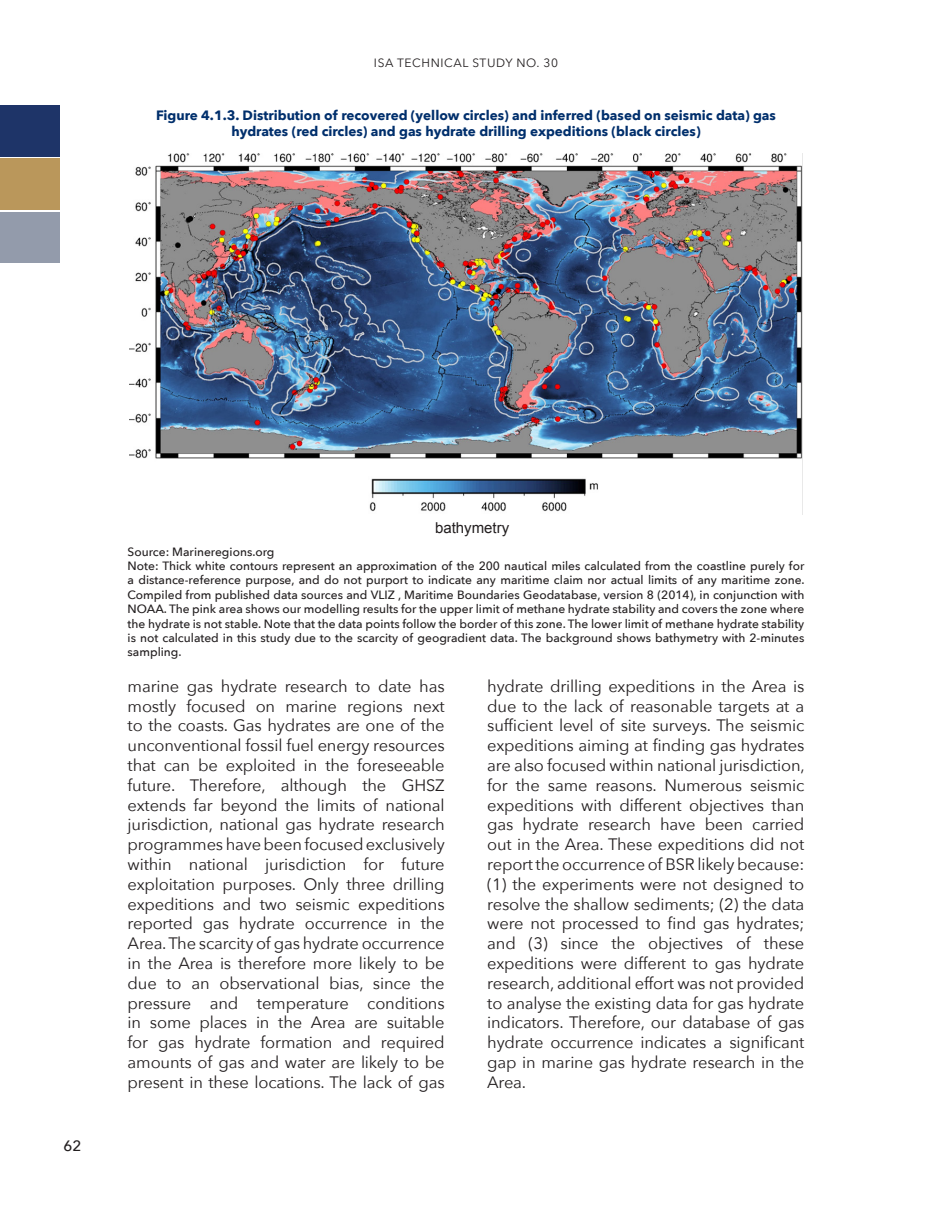
<style>
.page{position:relative;width:932px;height:1215px;background:#fff}
.page>*{position:absolute;margin:0;border:0;box-sizing:border-box;transform-origin:0 0}
.t1{font:16.5px/19.8px "Avenir Next";letter-spacing:-.01em;color:#231f20;text-align:justify}
.t2{font:15px "Arial";color:#231f20}
.t3{font:500 15px "Avenir Next";color:#231f20}
.t4{font:700 13.5px/16.2px "Avenir Next";color:#002f6c;text-align:center}
.t5{font:500 12px/14.4px "Avenir Next";color:#231f20;text-align:justify}
.t6{font:12px "Avenir Next";letter-spacing:.05em;color:#231f20}
</style>
<div class="page">
<div style="left:0;top:105px;width:60px;height:51px;background:#1e3468"></div>
<div style="left:0;top:158px;width:60px;height:52px;background:#ba975b"></div>
<div style="left:0;top:212px;width:60px;height:51px;background:#939bab"></div>
<img style="left:129px;top:153px;width:673px;height:359px">
<p class="t6" style="left:374px;top:53px;width:185px">ISA TECHNICAL STUDY NO. 30</p>
<p class="t4" style="left:156px;top:107px;width:621px">Figure 4.1.3. Distribution of recovered (yellow circles) and inferred (based on seismic data) gas hydrates (red circles) and gas hydrate drilling expeditions (black circles)</p>
<p class="t3" style="left:64px;top:1133px;width:19px">62</p>
<p class="t2" style="left:435px;top:518px;width:76px">bathymetry</p>
<p class="t5" style="left:128px;top:544px;width:148px">Source: Marineregions.org</p>
<p class="t5" style="left:128px;top:558px;width:678px">Note: Thick white contours represent an approximation of the 200 nautical miles calculated from the coastline purely for a distance-reference purpose, and do not purport to indicate any maritime claim nor actual limits of any maritime zone.<br>Compiled from published data sources and VLIZ , Maritime Boundaries Geodatabase, version 8 (2014), in conjunction with NOAA. The pink area shows our modelling results for the upper limit of methane hydrate stability and covers the zone where the hydrate is not stable. Note that the data points follow the border of this zone. The lower limit of methane hydrate stability is not calculated in this study due to the scarcity of geogradient data. The background shows bathymetry with 2-minutes sampling.</p>
<p class="t1" style="left:128px;top:675px;width:318px">marine gas hydrate research to date has mostly focused on marine regions next to the coasts. Gas hydrates are one of the unconventional fossil fuel energy resources that can be exploited in the foreseeable future. Therefore, although the GHSZ extends far beyond the limits of national jurisdiction, national gas hydrate research programmes have been focused exclusively within national jurisdiction for future exploitation purposes. Only three drilling expeditions and two seismic expeditions reported gas hydrate occurrence in the Area. The scarcity of gas hydrate occurrence in the Area is therefore more likely to be due to an observational bias, since the pressure and temperature conditions in some places in the Area are suitable for gas hydrate formation and required amounts of gas and water are likely to be present in these locations. The lack of gas</p>
<p class="t1" style="left:487px;top:675px;width:319px">hydrate drilling expeditions in the Area is due to the lack of reasonable targets at a sufficient level of site surveys. The seismic expeditions aiming at finding gas hydrates are also focused within national jurisdiction, for the same reasons. Numerous seismic expeditions with different objectives than gas hydrate research have been carried out in the Area. These expeditions did not report the occurrence of BSR likely because: (1) the experiments were not designed to resolve the shallow sediments; (2) the data were not processed to find gas hydrates; and (3) since the objectives of these expeditions were different to gas hydrate research, additional effort was not provided to analyse the existing data for gas hydrate indicators. Therefore, our database of gas hydrate occurrence indicates a significant gap in marine gas hydrate research in the Area.</p>
</div>
